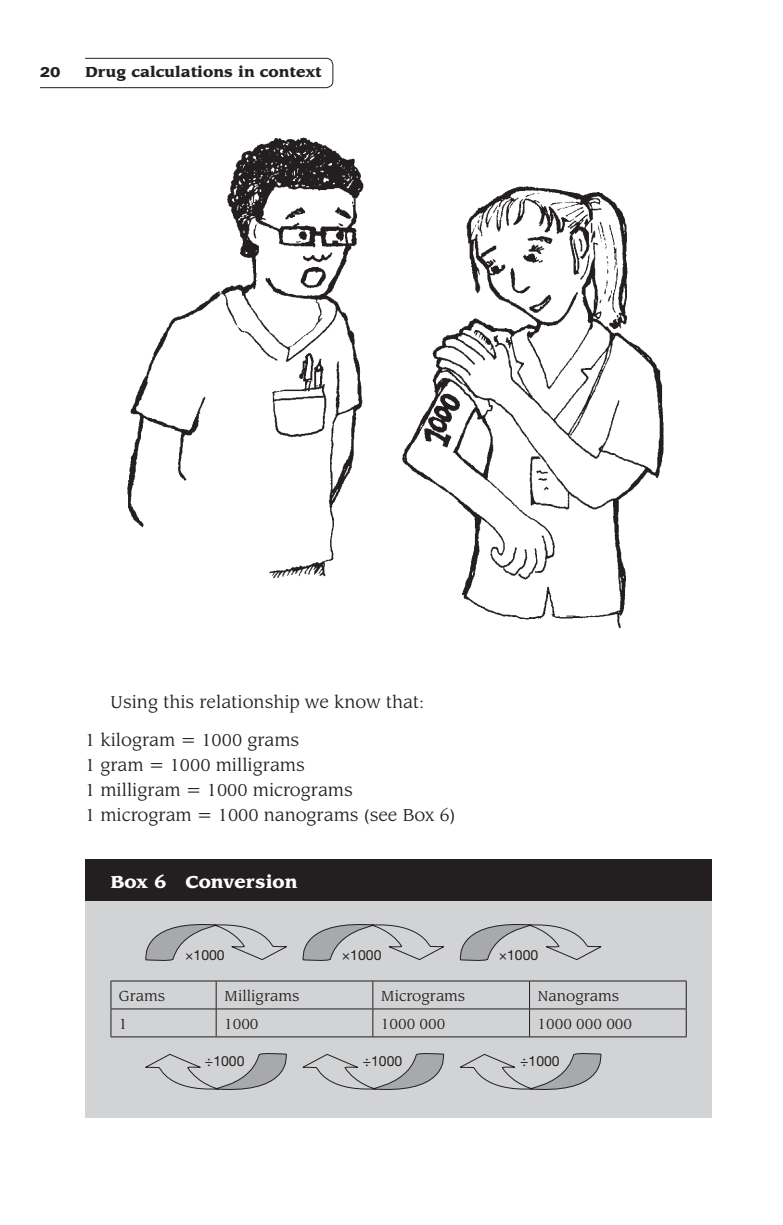
<style>
.page{position:relative;width:783px;height:1225px;background:#fff}
.page>*{position:absolute;margin:0;border:0;box-sizing:border-box;transform-origin:0 0}
.t1{font:19px/25px "Leawood IT Cby BT";color:#231f20}
.t2{font:900 19px "Leawood IT Cby BT";color:#fff}
.t3{font:16px "Leawood IT Cby BT";color:#231f20}
.t4{font:900 16px "Leawood IT Cby BT";color:#231f20}
.t5{font:14px "Helvetica Neue";color:#231f20}
.t6{font:900 expanded 14px "Univers";color:#231f20}
</style>
<div class="page">
<svg style="left:40px;top:58px;width:293px;height:30px"></svg>
<div style="left:85px;top:859px;width:626px;height:258px;background:#d1d3d4"></div>
<hr style="left:111px;top:1008px;width:105px;height:1px;background:#231f20">
<hr style="left:216px;top:1008px;width:157px;height:1px;background:#231f20">
<svg style="left:216px;top:981px;width:1px;height:55px"></svg>
<hr style="left:373px;top:1008px;width:156px;height:1px;background:#231f20">
<svg style="left:372px;top:981px;width:1px;height:55px"></svg>
<hr style="left:529px;top:1008px;width:157px;height:1px;background:#231f20">
<svg style="left:529px;top:981px;width:1px;height:55px"></svg>
<hr style="left:111px;top:980px;width:105px;height:1px;background:#231f20">
<hr style="left:216px;top:980px;width:157px;height:1px;background:#231f20">
<hr style="left:373px;top:980px;width:156px;height:1px;background:#231f20">
<hr style="left:529px;top:980px;width:157px;height:1px;background:#231f20">
<svg style="left:111px;top:981px;width:1px;height:55px"></svg>
<svg style="left:685px;top:981px;width:1px;height:55px"></svg>
<hr style="left:111px;top:1036px;width:105px;height:1px;background:#231f20">
<hr style="left:216px;top:1036px;width:157px;height:1px;background:#231f20">
<hr style="left:373px;top:1036px;width:156px;height:1px;background:#231f20">
<hr style="left:529px;top:1036px;width:157px;height:1px;background:#231f20">
<div style="left:85px;top:859px;width:626px;height:42px;background:#231f20"></div>
<svg style="left:459px;top:924px;width:143px;height:37px"></svg>
<svg style="left:302px;top:924px;width:142px;height:37px"></svg>
<svg style="left:145px;top:924px;width:142px;height:37px"></svg>
<svg style="left:460px;top:1053px;width:142px;height:37px"></svg>
<svg style="left:302px;top:1053px;width:143px;height:37px"></svg>
<svg style="left:145px;top:1053px;width:142px;height:37px"></svg>
<img style="left:127px;top:137px;width:537px;height:492px">
<p class="t6" style="left:40px;top:64px;width:22px">20</p>
<p class="t4" style="left:85px;top:62px;width:238px">Drug calculations in context</p>
<p class="t1" style="left:85px;top:683px;width:340px;line-height:37.6px;text-indent:26px">Using this relationship we know that:<br>1 kilogram = 1000 grams</p>
<p class="t1" style="left:85px;top:752px;width:372px">1 gram = 1000 milligrams<br>1 milligram = 1000 micrograms<br>1 microgram = 1000 nanograms (see Box 6)</p>
<p class="t2" style="left:111px;top:870px;width:188px">Box 6 Conversion</p>
<p class="t5" style="left:185px;top:946px;width:41px">×1000</p>
<p class="t5" style="left:342px;top:946px;width:41px">×1000</p>
<p class="t5" style="left:498px;top:946px;width:41px">×1000</p>
<p class="t3" style="left:119px;top:986px;width:48px">Grams</p>
<p class="t3" style="left:224px;top:986px;width:77px">Milligrams</p>
<p class="t3" style="left:381px;top:986px;width:86px">Micrograms</p>
<p class="t3" style="left:537px;top:986px;width:83px">Nanograms</p>
<p class="t3" style="left:119px;top:1014px;width:10px">1</p>
<p class="t3" style="left:224px;top:1014px;width:36px">1000</p>
<p class="t3" style="left:381px;top:1014px;width:66px">1000 000</p>
<p class="t3" style="left:537px;top:1014px;width:96px">1000 000 000</p>
<p class="t5" style="left:205px;top:1052px;width:41px">÷1000</p>
<p class="t5" style="left:362px;top:1052px;width:41px">÷1000</p>
<p class="t5" style="left:520px;top:1052px;width:41px">÷1000</p>
</div>
